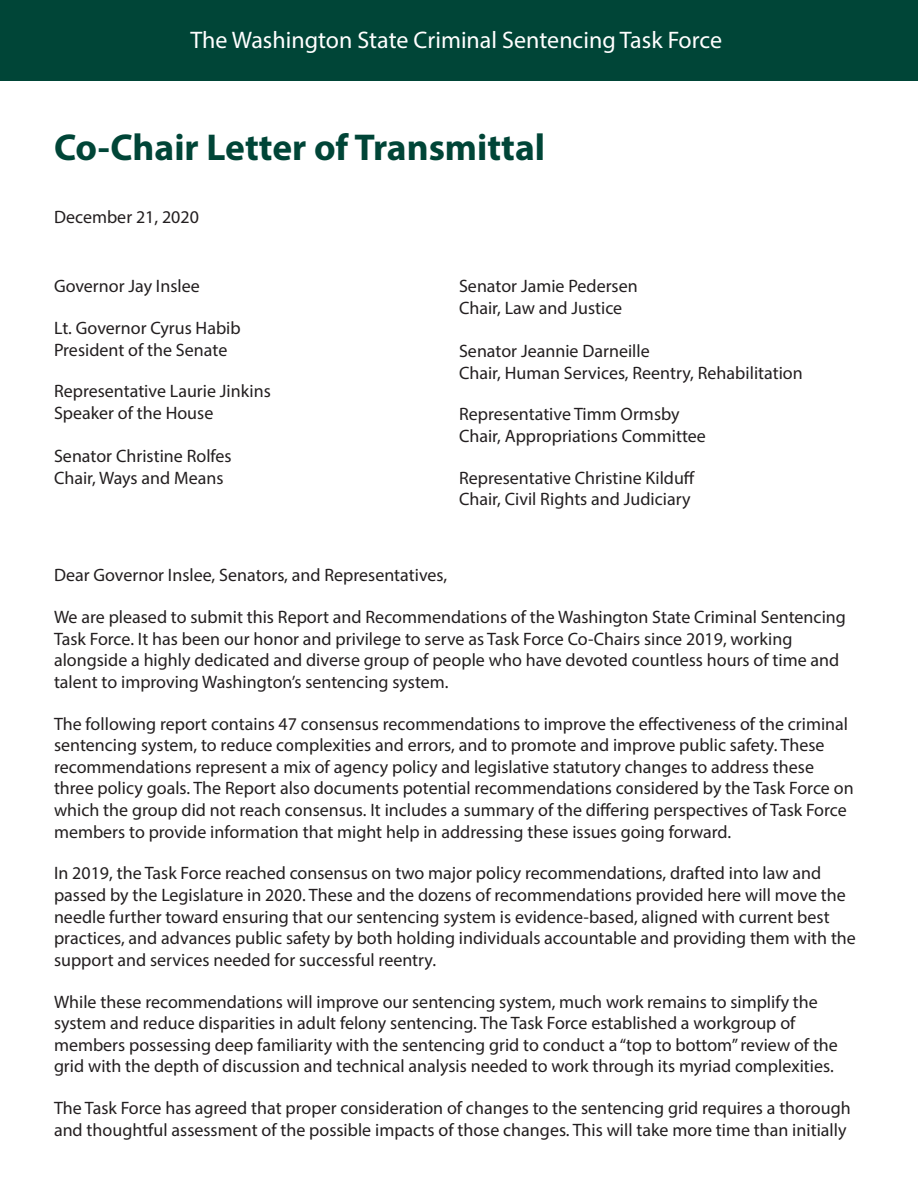
<style>
.page{position:relative;width:918px;height:1188px;background:#fff}
.page>*{position:absolute;margin:0;border:0;box-sizing:border-box;transform-origin:0 0}
.t1{font:700 37.5px "Myriad Pro";color:#004537}
.t2{font:24px "Myriad Pro";color:#fff}
.t3{font:18px/21.6px "Myriad Variable Concept";color:#231f20}
</style>
<div class="page">
<div style="left:0;top:0;width:918px;height:81px;background:#004537"></div>
<h2 class="t2" style="left:191px;top:25px;width:533px">The Washington State Criminal Sentencing Task Force</h2>
<p class="t1" style="left:54px;top:123px;width:493px">Co-Chair Letter of Transmittal</p>
<p class="t3" style="left:54px;top:206px;width:146px">December 21, 2020</p>
<p class="t3" style="left:54px;top:275px;width:147px">Governor Jay Inslee</p>
<p class="t3" style="left:54px;top:317px;width:188px">Lt. Governor Cyrus Habib</p>
<p class="t3" style="left:54px;top:339px;width:175px">President of the Senate</p>
<p class="t3" style="left:54px;top:381px;width:218px">Representative Laurie Jinkins</p>
<p class="t3" style="left:54px;top:402px;width:161px">Speaker of the House</p>
<p class="t3" style="left:54px;top:445px;width:179px">Senator Christine Rolfes</p>
<p class="t3" style="left:54px;top:467px;width:171px">Chair, Ways and Means</p>
<p class="t3" style="left:459px;top:275px;width:180px">Senator Jamie Pedersen</p>
<p class="t3" style="left:459px;top:297px;width:165px">Chair, Law and Justice</p>
<p class="t3" style="left:459px;top:340px;width:192px">Senator Jeannie Darneille</p>
<p class="t3" style="left:459px;top:362px;width:345px">Chair, Human Services, Reentry, Rehabilitation</p>
<p class="t3" style="left:459px;top:404px;width:222px">Representative Timm Ormsby</p>
<p class="t3" style="left:459px;top:425px;width:248px">Chair, Appropriations Committee</p>
<p class="t3" style="left:459px;top:467px;width:238px">Representative Christine Kilduff</p>
<p class="t3" style="left:459px;top:489px;width:233px">Chair, Civil Rights and Judiciary</p>
<p class="t3" style="left:54px;top:564px;width:395px">Dear Governor Inslee, Senators, and Representatives,</p>
<p class="t3" style="left:54px;top:606px;width:793px">We are pleased to submit this Report and Recommendations of the Washington State Criminal Sentencing Task Force. It has been our honor and privilege to serve as Task Force Co-Chairs since 2019, working alongside a highly dedicated and diverse group of people who have devoted countless hours of time and talent to improving Washington’s sentencing system.</p>
<p class="t3" style="left:54px;top:713px;width:801px">The following report contains 47 consensus recommendations to improve the effectiveness of the criminal sentencing system, to reduce complexities and errors, and to promote and improve public safety. These recommendations represent a mix of agency policy and legislative statutory changes to address these three policy goals. The Report also documents potential recommendations considered by the Task Force on which the group did not reach consensus. It includes a summary of the differing perspectives of Task Force members to provide information that might help in addressing these issues going forward.</p>
<p class="t3" style="left:54px;top:863px;width:803px">In 2019, the Task Force reached consensus on two major policy recommendations, drafted into law and passed by the Legislature in 2020. These and the dozens of recommendations provided here will move the needle further toward ensuring that our sentencing system is evidence-based, aligned with current best practices, and advances public safety by both holding individuals accountable and providing them with the support and services needed for successful reentry.</p>
<p class="t3" style="left:54px;top:991px;width:785px">While these recommendations will improve our sentencing system, much work remains to simplify the system and reduce disparities in adult felony sentencing. The Task Force established a workgroup of members possessing deep familiarity with the sentencing grid to conduct a “top to bottom” review of the grid with the depth of discussion and technical analysis needed to work through its myriad complexities.</p>
<p class="t3" style="left:54px;top:1097px;width:798px">The Task Force has agreed that proper consideration of changes to the sentencing grid requires a thorough and thoughtful assessment of the possible impacts of those changes. This will take more time than initially</p>
</div>
